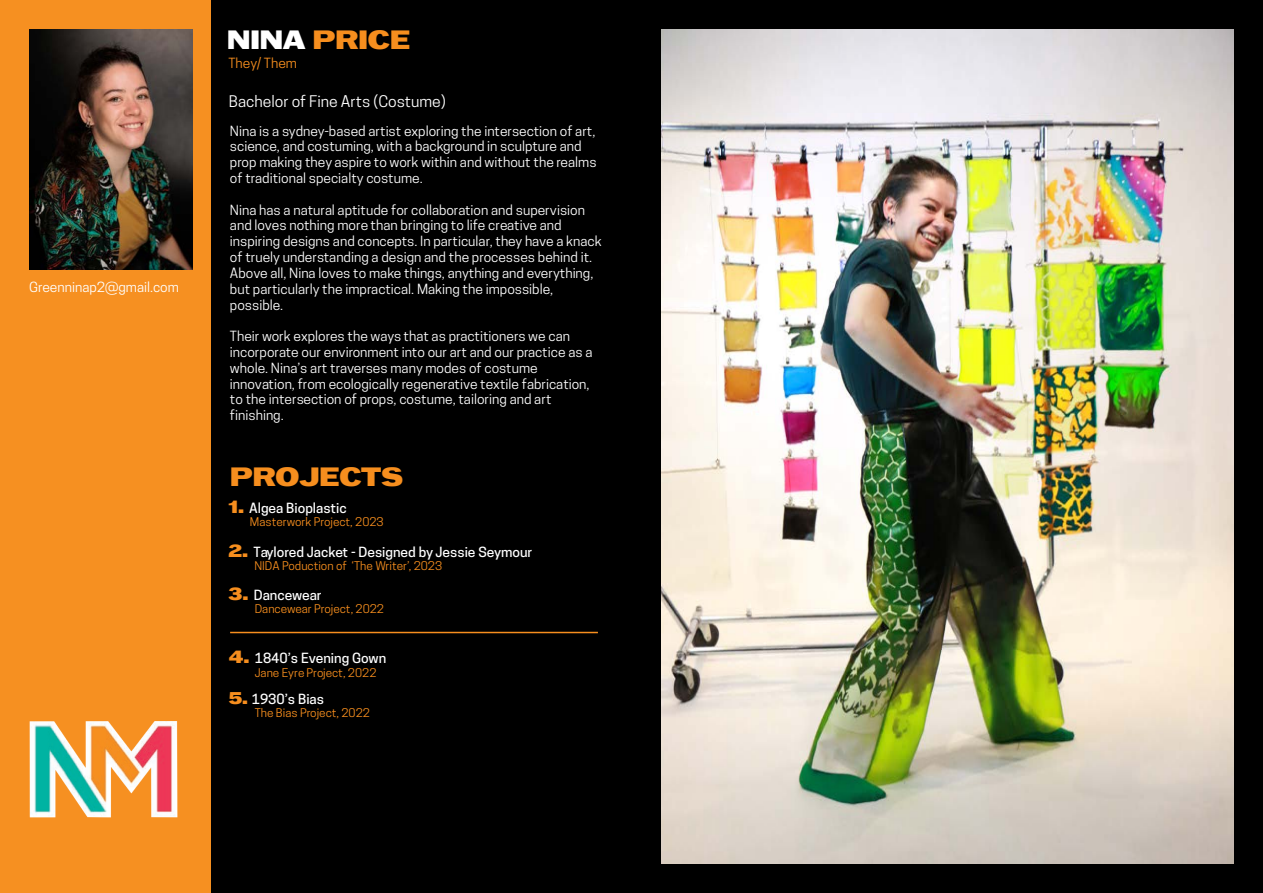
<style>
.page{position:relative;width:1263px;height:893px;background:#fff}
.page>*{position:absolute;margin:0;border:0;box-sizing:border-box;transform-origin:0 0}
.t1{font:26.4px "Murs Gothic Wide Dark";color:#f68e1e;scale:1.05 1}
.t2{font:17.55px "Murs Gothic Wide Dark";color:#f68e1e;scale:1.05 1}
.t3{font:16.95px "Murs Gothic Wide Dark";color:#f68e1e;scale:1.05 1}
.t4{font:15px "Cooper Hewitt";color:#fff;scale:1.05 1}
.t5{font:13.2px/15.8px "Cooper Hewitt";color:#fff;scale:1.05 1}
.t6{font:500 13.2px "Cooper Hewitt";color:#fff;scale:1.05 1}
.t7{font:13.2px "Cooper Hewitt";color:#f68e1e;scale:1.05 1}
.t8{font:11.25px "Cooper Hewitt";color:#f68e1e;scale:1.05 1}
.s1{color:#fff}
</style>
<div class="page">
<div style="left:210px;top:0;width:1053px;height:893px;background:#000"></div>
<img style="left:661px;top:30px;width:572px;height:833px">
<div style="left:0;top:0;width:210px;height:893px;background:#f69021"></div>
<img style="left:30px;top:30px;width:163px;height:240px">
<hr style="left:230px;top:632px;width:368px;height:1px;background:#f68e1e">
<img style="left:29px;top:721px;width:148px;height:97px">
<p class="t5" style="left:29px;top:279px;width:144px">Greenninap2@gmail.com</p>
<h1 class="t1" style="left:227px;top:21px;width:176px"><span class="s1">NINA</span> PRICE</h1>
<p class="t7" style="left:228px;top:56px;width:67px">They/ Them</p>
<p class="t4" style="left:229px;top:92px;width:208px">Bachelor of Fine Arts (Costume)</p>
<p class="t5" style="left:230px;top:123px;width:351px">Nina is a sydney-based artist exploring the intersection of art, science, and costuming, with a background in sculpture and prop making they aspire to work within and without the realms of traditional specialty costume.</p>
<p class="t5" style="left:230px;top:202px;width:356px">Nina has a natural aptitude for collaboration and supervision and loves nothing more than bringing to life creative and inspiring designs and concepts. In particular, they have a knack of truely understanding a design and the processes behind it.<br>Above all, Nina loves to make things, anything and everything, but particularly the impractical. Making the impossible, possible.</p>
<p class="t5" style="left:230px;top:328px;width:347px">Their work explores the ways that as practitioners we can incorporate our environment into our art and our practice as a whole. Nina’s art traverses many modes of costume innovation, from ecologically regenerative textile fabrication, to the intersection of props, costume, tailoring and art finishing.</p>
<h1 class="t1" style="left:230px;top:459px;width:166px">PROJECTS</h1>
<h2 class="t2" style="left:229px;top:495px;width:16px">1.</h2>
<p class="t6" style="left:249px;top:500px;width:94px">Algea Bioplastic</p>
<p class="t8" style="left:250px;top:515px;width:129px">Masterwork Project, 2023</p>
<p class="t8" style="left:254px;top:559px;width:180px">NIDA Poduction of ‘The Writer’, 2023</p>
<p class="t6" style="left:254px;top:587px;width:66px">Dancewear</p>
<p class="t8" style="left:255px;top:602px;width:125px">Dancewear Project, 2022</p>
<h2 class="t2" style="left:229px;top:538px;width:20px">2.</h2>
<p class="t6" style="left:254px;top:544px;width:267px">Taylored Jacket - Designed by Jessie Seymour</p>
<h2 class="t2" style="left:229px;top:582px;width:20px">3.</h2>
<h2 class="t2" style="left:229px;top:645px;width:21px">4.</h2>
<p class="t3" style="left:229px;top:686px;width:20px">5.</p>
<p class="t6" style="left:255px;top:650px;width:127px">1840’s Evening Gown</p>
<p class="t8" style="left:255px;top:666px;width:117px">Jane Eyre Project, 2022</p>
<p class="t6" style="left:252px;top:691px;width:70px">1930’s Bias</p>
<p class="t8" style="left:255px;top:706px;width:111px">The Bias Project, 2022</p>
</div>
